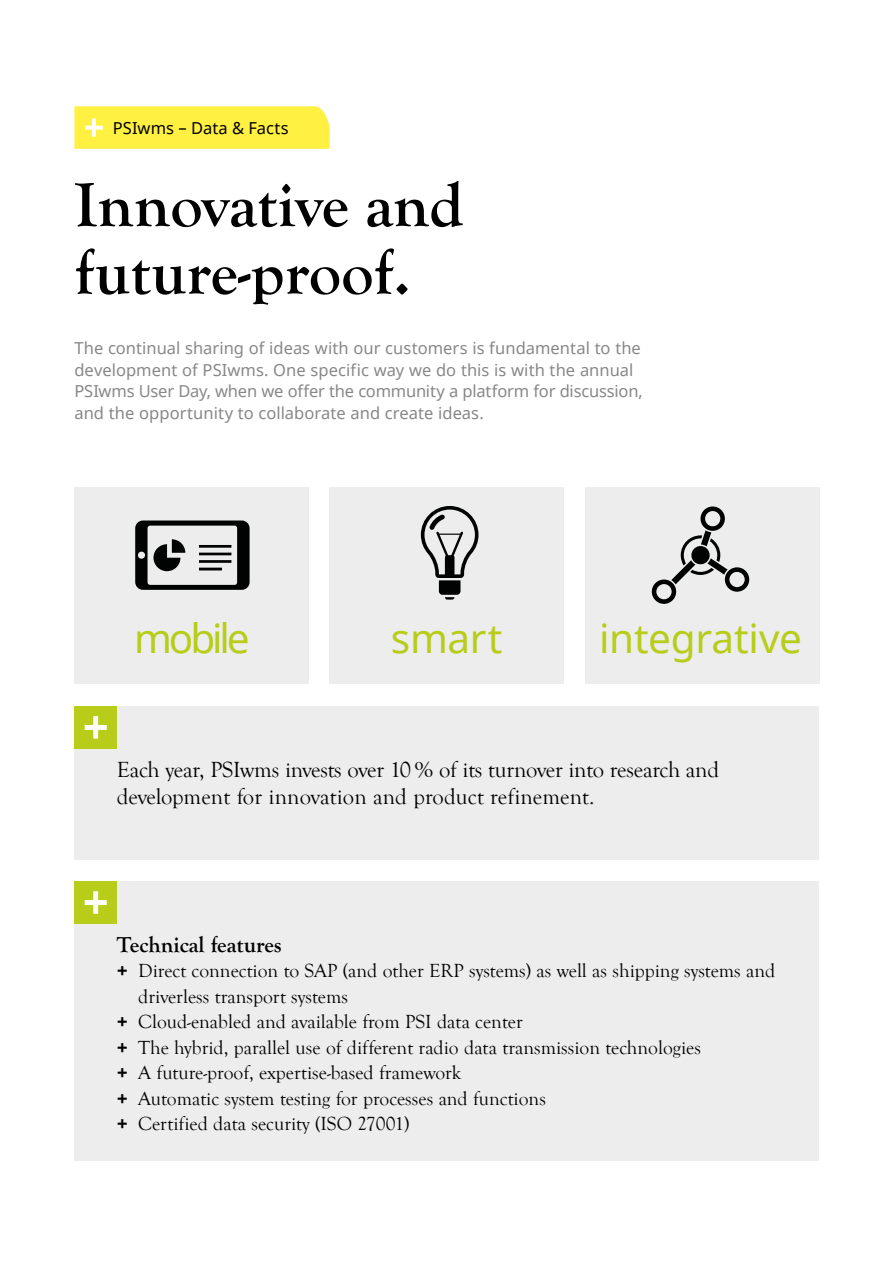
<style>
.page{position:relative;width:885px;height:1263px;background:#fff}
.page>*{position:absolute;margin:0;border:0;box-sizing:border-box;transform-origin:0 0}
.t1{font:700 64.5px/67.5px "Goudy Old Style T";color:#000}
.t2{font:40.5px "Noto Sans";letter-spacing:-.01em;color:#b7cd1a}
.t3{font:22.5px/27px "Goudy Old Style T";letter-spacing:-.01em;color:#000}
.t4{font:700 22.5px "Goudy Old Style T";color:#000}
.t5{font:19.5px "Goudy Old Style T";color:#000}
.t6{font:16.5px/21.8px "Noto Sans";color:#878787}
.t7{font:16.5px "Noto Sans";letter-spacing:.005em;color:#000}
.s1{font-family:"Noto Sans";font-weight:700}
</style>
<div class="page">
<div style="left:585px;top:487px;width:233px;height:197px;background:#ededed"></div>
<div style="left:74px;top:487px;width:234px;height:197px;background:#ededed"></div>
<div style="left:330px;top:487px;width:233px;height:197px;background:#ededed"></div>
<svg style="left:74px;top:106px;width:256px;height:43px;background:#fff048"></svg>
<div style="left:74px;top:706px;width:744px;height:154px;background:#ededed"></div>
<div style="left:74px;top:706px;width:43px;height:43px;background:#b7cd1a"></div>
<svg style="left:85px;top:716px;width:22px;height:23px"></svg>
<div style="left:74px;top:881px;width:744px;height:280px;background:#ededed"></div>
<div style="left:74px;top:881px;width:43px;height:43px;background:#b7cd1a"></div>
<svg style="left:85px;top:891px;width:22px;height:23px"></svg>
<svg style="left:421px;top:506px;width:57px;height:94px"></svg>
<svg style="left:651px;top:506px;width:98px;height:98px"></svg>
<svg style="left:135px;top:520px;width:114px;height:70px"></svg>
<p class="t7" style="left:113px;top:117px;width:178px">PSIwms – Data &amp; Facts</p>
<h1 class="t1" style="left:74px;top:172px;width:391px">Innovative and future-proof.</h1>
<p class="t6" style="left:74px;top:337px;width:569px">The continual sharing of ideas with our customers is fundamental to the development of PSIwms. One specific way we do this is with the annual PSIwms User Day, when we offer the community a platform for discussion, and the opportunity to collaborate and create ideas.</p>
<h2 class="t2" style="left:134px;top:611px;width:117px">mobile</h2>
<h2 class="t2" style="left:391px;top:611px;width:113px">smart</h2>
<h2 class="t2" style="left:599px;top:611px;width:204px">integrative</h2>
<p class="t3" style="left:117px;top:756px;width:603px">Each year, PSIwms invests over 10 % of its turnover into research and development for innovation and product refinement.</p>
<p class="t4" style="left:117px;top:932px;width:166px">Technical features</p>
<p class="t5" style="left:117px;top:960px;width:659px"><span class="s1">+</span> Direct connection to SAP (and other ERP systems) as well as shipping systems and</p>
<p class="t5" style="left:138px;top:985px;width:211px">driverless transport systems</p>
<p class="t5" style="left:117px;top:1011px;width:407px"><span class="s1">+</span> Cloud-enabled and available from PSI data center</p>
<p class="t5" style="left:117px;top:1037px;width:585px"><span class="s1">+</span> The hybrid, parallel use of different radio data transmission technologies</p>
<p class="t5" style="left:117px;top:1062px;width:345px"><span class="s1">+</span> A future-proof, expertise-based framework</p>
<p class="t5" style="left:117px;top:1088px;width:430px"><span class="s1">+</span> Automatic system testing for processes and functions</p>
<p class="t5" style="left:117px;top:1113px;width:294px"><span class="s1">+</span> Certified data security (ISO 27001)</p>
</div>
